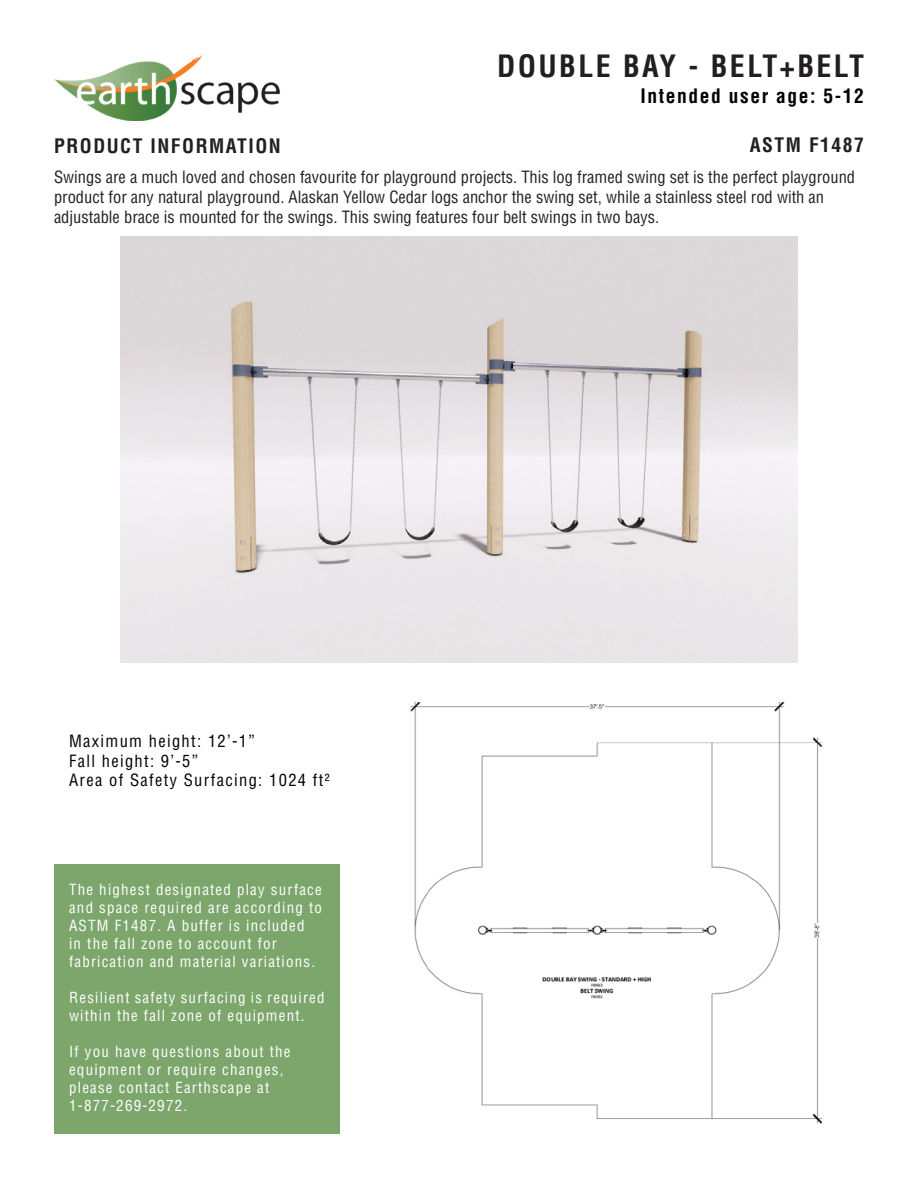
<style>
.page{position:relative;width:918px;height:1188px;background:#fff}
.page>*{position:absolute;margin:0;border:0;box-sizing:border-box;transform-origin:0 0}
.t1{font:700 condensed 30px "Helvetica";letter-spacing:.08em;color:#231f20}
.t2{font:700 condensed 19.5px "Helvetica";letter-spacing:.08em;color:#231f20}
.t3{font:700 condensed 19.5px "Helvetica";letter-spacing:.08em;color:#010203}
.t4{font:condensed 16.5px/19.8px "Helvetica";color:#231f20}
.t5{font:condensed 16.5px "Helvetica";letter-spacing:.08em;color:#010203}
.t6{font:condensed 15px/18px "Helvetica";letter-spacing:.08em;color:#fff}
</style>
<div class="page">
<img style="left:54px;top:54px;width:226px;height:66px">
<div style="left:54px;top:864px;width:286px;height:270px;background:#7ca66c"></div>
<img style="left:120px;top:237px;width:678px;height:425px">
<img style="left:410px;top:701px;width:412px;height:423px">
<p class="t1" style="left:497px;top:47px;width:368px">DOUBLE BAY - BELT+BELT</p>
<p class="t3" style="left:641px;top:83px;width:225px">Intended user age: 5-12</p>
<h2 class="t2" style="left:54px;top:134px;width:228px">PRODUCT INFORMATION</h2>
<p class="t2" style="left:750px;top:133px;width:116px">ASTM F1487</p>
<p class="t4" style="left:54px;top:167px;width:803px">Swings are a much loved and chosen favourite for playground projects. This log framed swing set is the perfect playground product for any natural playground. Alaskan Yellow Cedar logs anchor the swing set, while a stainless steel rod with an adjustable brace is mounted for the swings. This swing features four belt swings in two bays.</p>
<p class="t5" style="left:69px;top:730px;width:187px">Maximum height: 12’-1”</p>
<p class="t5" style="left:69px;top:750px;width:131px">Fall height: 9’-5”</p>
<p class="t5" style="left:69px;top:770px;width:262px">Area of Safety Surfacing: 1024 ft²</p>
<p class="t6" style="left:69px;top:881px;width:254px">The highest designated play surface and space required are according to ASTM F1487. A buffer is included<br>in the fall zone to account for fabrication and material variations.</p>
<p class="t6" style="left:69px;top:989px;width:257px">Resilient safety surfacing is required within the fall zone of equipment.</p>
<p class="t6" style="left:69px;top:1043px;width:223px">If you have questions about the equipment or require changes, please contact Earthscape at</p>
<p class="t6" style="left:69px;top:1097px;width:120px">1-877-269-2972.</p>
</div>
